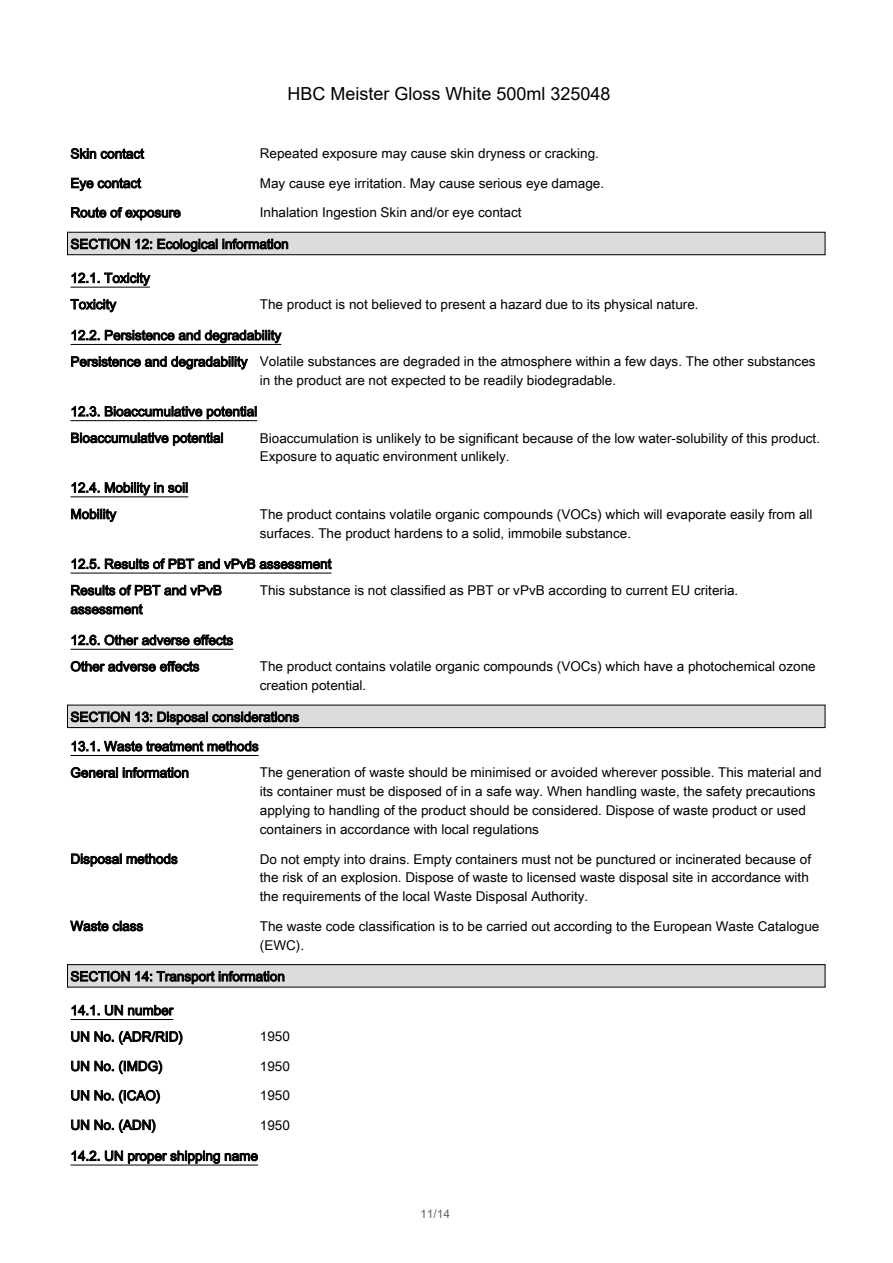
<style>
.page{position:relative;width:893px;height:1263px;background:#fff}
.page>*{position:absolute;margin:0;border:0;box-sizing:border-box;transform-origin:0 0}
.t1{font:18px "Arial Unicode MS";color:#000}
.t2{font:18px "Arial";color:#000}
.t3{font:13.5px/18.9px "Arial Unicode MS";color:#000}
.t4{font:12px "Arial Unicode MS";color:#646464}
</style>
<div class="page">
<div style="left:68px;top:232px;width:757px;height:23px;background:#dcdcdc"></div>
<div style="left:67px;top:232px;width:758px;height:23px;border:1px solid #000"></div>
<hr style="left:70px;top:287px;width:80px;height:1px;background:#000">
<hr style="left:70px;top:344px;width:211px;height:1px;background:#000">
<hr style="left:70px;top:420px;width:187px;height:1px;background:#000">
<hr style="left:70px;top:496px;width:118px;height:1px;background:#000">
<hr style="left:70px;top:573px;width:261px;height:1px;background:#000">
<hr style="left:70px;top:649px;width:163px;height:1px;background:#000">
<div style="left:68px;top:705px;width:757px;height:23px;background:#dcdcdc"></div>
<div style="left:67px;top:705px;width:758px;height:23px;border:1px solid #000"></div>
<hr style="left:70px;top:755px;width:189px;height:1px;background:#000">
<div style="left:68px;top:965px;width:757px;height:22px;background:#dcdcdc"></div>
<div style="left:67px;top:964px;width:758px;height:23px;border:1px solid #000"></div>
<hr style="left:70px;top:1019px;width:103px;height:1px;background:#000">
<hr style="left:70px;top:1164px;width:188px;height:1px;background:#000">
<h1 class="t2" style="left:287px;top:82px;width:325px">HBC Meister Gloss White 500ml 325048</h1>
<h1 class="t1" style="left:245px;top:84px;width:403px">SOLO ACTIVE GLOSS WHITE 500ML SOLO-GW</h1>
<p class="t3" style="left:70px;top:144px;width:75px">Skin contact</p>
<p class="t3" style="left:260px;top:144px;width:341px">Repeated exposure may cause skin dryness or cracking.</p>
<p class="t3" style="left:70px;top:173px;width:72px">Eye contact</p>
<p class="t3" style="left:260px;top:173px;width:346px">May cause eye irritation. May cause serious eye damage.</p>
<p class="t3" style="left:70px;top:203px;width:112px">Route of exposure</p>
<p class="t3" style="left:260px;top:203px;width:263px">Inhalation Ingestion Skin and/or eye contact</p>
<p class="t3" style="left:70px;top:234px;width:220px">SECTION 12: Ecological information</p>
<p class="t3" style="left:70px;top:264px;width:81px;line-height:26.4px">12.1. Toxicity<br>Toxicity</p>
<p class="t3" style="left:260px;top:295px;width:440px">The product is not believed to present a hazard due to its physical nature.</p>
<p class="t3" style="left:70px;top:322px;width:747px;line-height:26.4px">12.2. Persistence and degradability<br>Persistence and degradability Volatile substances are degraded in the atmosphere within a few days. The other substances</p>
<p class="t3" style="left:260px;top:371px;width:358px">in the product are not expected to be readily biodegradable.</p>
<p class="t3" style="left:70px;top:398px;width:188px;line-height:26.4px">12.3. Bioaccumulative potential<br>Bioaccumulative potential</p>
<p class="t3" style="left:260px;top:428px;width:562px">Bioaccumulation is unlikely to be significant because of the low water-solubility of this product.<br>Exposure to aquatic environment unlikely.</p>
<p class="t3" style="left:70px;top:474px;width:119px;line-height:26.4px">12.4. Mobility in soil<br>Mobility</p>
<p class="t3" style="left:260px;top:504px;width:554px">The product contains volatile organic compounds (VOCs) which will evaporate easily from all surfaces. The product hardens to a solid, immobile substance.</p>
<p class="t3" style="left:70px;top:550px;width:262px;line-height:26.4px">12.5. Results of PBT and vPvB assessment<br>Results of PBT and vPvB</p>
<p class="t3" style="left:70px;top:599px;width:74px">assessment</p>
<p class="t3" style="left:260px;top:580px;width:480px">This substance is not classified as PBT or vPvB according to current EU criteria.</p>
<p class="t3" style="left:70px;top:626px;width:164px;line-height:26.4px">12.6. Other adverse effects<br>Other adverse effects</p>
<p class="t3" style="left:260px;top:657px;width:557px">The product contains volatile organic compounds (VOCs) which have a photochemical ozone creation potential.</p>
<p class="t3" style="left:70px;top:702px;width:230px;line-height:29.4px">SECTION 13: Disposal considerations<br>13.1. Waste treatment methods</p>
<p class="t3" style="left:70px;top:763px;width:120px">General information</p>
<p class="t3" style="left:260px;top:763px;width:563px">The generation of waste should be minimised or avoided wherever possible. This material and its container must be disposed of in a safe way. When handling waste, the safety precautions applying to handling of the product should be considered. Dispose of waste product or used containers in accordance with local regulations</p>
<p class="t3" style="left:70px;top:849px;width:109px">Disposal methods</p>
<p class="t3" style="left:260px;top:849px;width:553px">Do not empty into drains. Empty containers must not be punctured or incinerated because of the risk of an explosion. Dispose of waste to licensed waste disposal site in accordance with the requirements of the local Waste Disposal Authority.</p>
<p class="t3" style="left:70px;top:916px;width:74px">Waste class</p>
<p class="t3" style="left:260px;top:916px;width:561px">The waste code classification is to be carried out according to the European Waste Catalogue (EWC).</p>
<p class="t3" style="left:70px;top:967px;width:216px">SECTION 14: Transport information</p>
<p class="t3" style="left:70px;top:997px;width:114px;line-height:26.4px">14.1. UN number<br>UN No. (ADR/RID)</p>
<p class="t3" style="left:260px;top:1027px;width:32px">1950</p>
<p class="t3" style="left:70px;top:1056px;width:94px">UN No. (IMDG)</p>
<p class="t3" style="left:260px;top:1056px;width:32px">1950</p>
<p class="t3" style="left:70px;top:1086px;width:91px">UN No. (ICAO)</p>
<p class="t3" style="left:260px;top:1086px;width:32px">1950</p>
<p class="t3" style="left:70px;top:1115px;width:87px">UN No. (ADN)</p>
<p class="t3" style="left:260px;top:1115px;width:32px">1950</p>
<p class="t3" style="left:70px;top:1146px;width:189px">14.2. UN proper shipping name</p>
<p class="t4" style="left:420px;top:1205px;width:32px">11/14</p>
</div>
